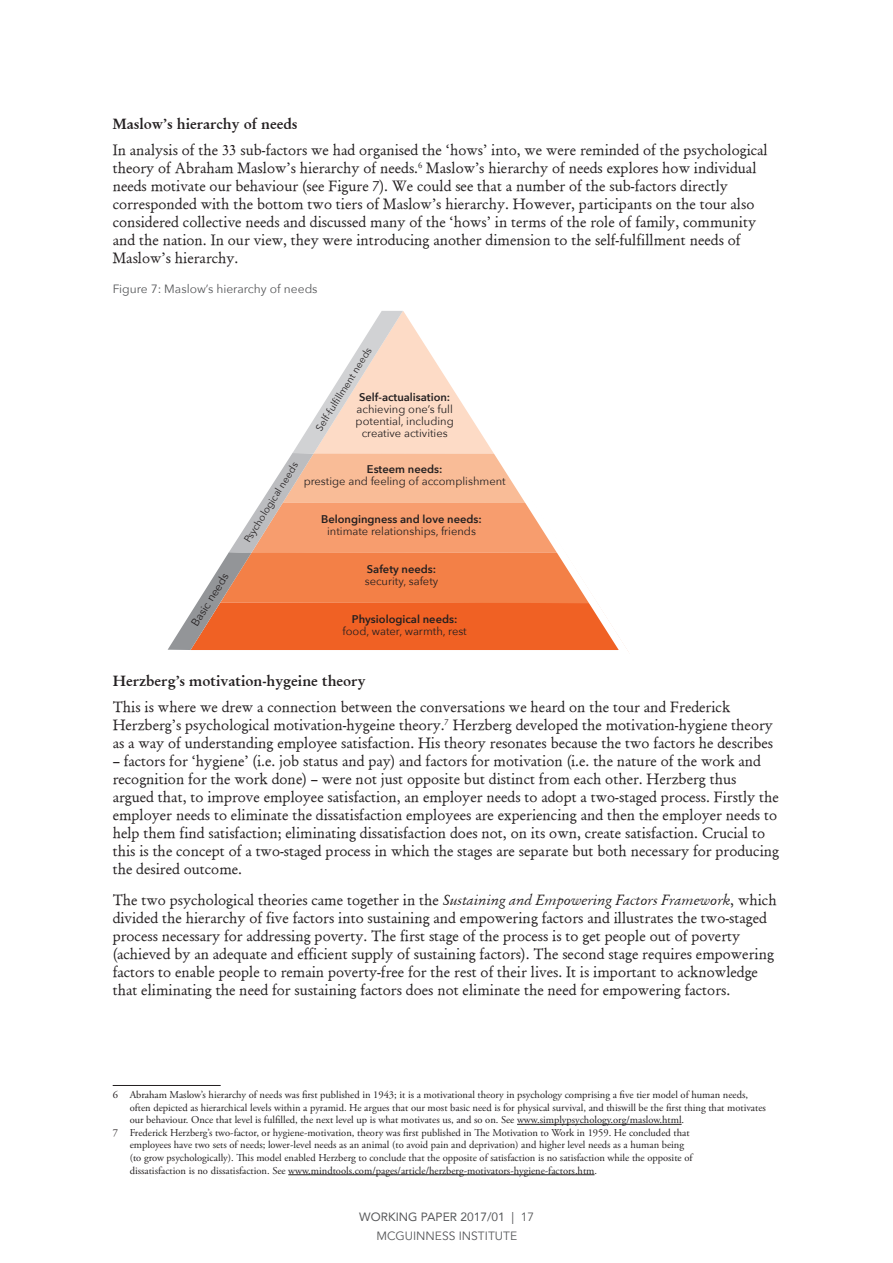
<style>
.page{position:relative;width:893px;height:1263px;background:#fff}
.page>*{position:absolute;margin:0;border:0;box-sizing:border-box;transform-origin:0 0}
.body{font:15px/18px "Garamond Macronby Paul Kennett";color:#231f20}
.body-2{font:15px "Garamond Macron Bold By Paul Kennett";color:#231f20}
.t1{font:12px/18.6px "Avenir";color:#57585a;text-align:center}
.t2{font:12px "Avenir Next";color:#57585a}
.t3{font:11.1px/12.3px "Avenir Next";color:#231f20;text-align:center}
.Footnote{font:10.5px/12.6px "Adobe Garamond Pro";color:#231f20}
.t4{font:10.05px "Avenir Next";color:#231f20}
.s1{font-weight:600}
.s2{font-family:"Garamond Macron Italics By Paul Kennett"}
.s3{font-style:inherit}
</style>
<div class="page">
<svg style="left:168px;top:311px;width:461px;height:341px"></svg>
<hr style="left:113px;top:1085px;width:108px;height:1px;background:#231f20">
<hr style="left:517px;top:1124px;width:165px;height:1px;background:#231f20">
<hr style="left:288px;top:1174px;width:306px;height:1px;background:#231f20">
<p class="body-2" style="left:113px;top:114px;width:186px">Maslow’s hierarchy of needs</p>
<p class="body" style="left:113px;top:141px;width:657px">In analysis of the 33 sub-factors we had organised the ‘hows’ into, we were reminded of the psychological theory of Abraham Maslow’s hierarchy of needs.<sup>6</sup> Maslow’s hierarchy of needs explores how individual needs motivate our behaviour (see Figure 7). We could see that a number of the sub-factors directly corresponded with the bottom two tiers of Maslow’s hierarchy. However, participants on the tour also considered collective needs and discussed many of the ‘hows’ in terms of the role of family, community and the nation. In our view, they were introducing another dimension to the self-fulfillment needs of Maslow’s hierarchy.</p>
<p class="t2" style="left:113px;top:279px;width:206px">Figure 7: Maslow’s hierarchy of needs</p>
<p class="t3" style="left:188px;top:621px;width:62px;rotate:-58deg">Basic needs</p>
<p class="t4" style="left:311px;top:425px;width:98px;rotate:-58deg">Self-fulfi llment needs</p>
<p class="t3" style="left:356px;top:390px;width:100px"><span class="s1">Self-actualisation: </span>achieving one’s full potential, including creative activities</p>
<p class="t3" style="left:304px;top:463px;width:203px"><span class="s1">Esteem needs:<br></span>prestige and feeling of accomplishment</p>
<p class="t3" style="left:321px;top:512px;width:162px"><span class="s1">Belongingness and love needs: </span>intimate relationships, friends</p>
<p class="t3" style="left:365px;top:562px;width:75px;text-align:left"><span class="s1">Safety needs: </span>security, safety</p>
<p class="t3" style="left:343px;top:612px;width:126px"><span class="s1">Physiological needs: </span>food, water, warmth, rest</p>
<p class="t4" style="left:239px;top:537px;width:94px;rotate:-58deg">Psychological needs</p>
<p class="body-2" style="left:113px;top:671px;width:254px">Herzberg’s motivation-hygeine theory</p>
<p class="body" style="left:113px;top:697px;width:662px">This is where we drew a connection between the conversations we heard on the tour and Frederick<br>Herzberg’s psychological motivation-hygeine theory.<sup>7</sup> Herzberg developed the motivation-hygiene theory as a way of understanding employee satisfaction. His theory resonates because the two factors he describes</p>
<p class="body" style="left:113px;top:751px;width:668px">– factors for ‘hygiene’ (i.e. job status and pay) and factors for motivation (i.e. the nature of the work and recognition for the work done) – were not just opposite but distinct from each other. Herzberg thus argued that, to improve employee satisfaction, an employer needs to adopt a two-staged process. Firstly the employer needs to eliminate the dissatisfaction employees are experiencing and then the employer needs to help them find satisfaction; eliminating dissatisfaction does not, on its own, create satisfaction. Crucial to this is the concept of a two-staged process in which the stages are separate but both necessary for producing the desired outcome.</p>
<p class="body" style="left:113px;top:890px;width:665px">The two psychological theories came together in the <span class="s2">Sustaining and Empowering Factors Framework</span>, which divided the hierarchy of five factors into sustaining and empowering factors and illustrates the two-staged process necessary for addressing poverty. The first stage of the process is to get people out of poverty (achieved by an adequate and efficient supply of sustaining factors). The second stage requires empowering factors to enable people to remain poverty-free for the rest of their lives. It is important to acknowledge that eliminating the need for sustaining factors does not eliminate the need for empowering factors.</p>
<p class="Footnote" style="left:130px;top:1089px;width:638px;text-indent:-17px">6 Abraham Maslow’s hierarchy of needs was first published in 1943; it is a motivational theory in psychology comprising a five tier model of human needs, often depicted as hierarchical levels within a pyramid. He argues that our most basic need is for physical survival, and thiswill be the first thing that motivates our behaviour. Once that level is fulfilled, the next level up is what motivates us, and so on. See www.simplypsychology.org/maslow.html.</p>
<p class="Footnote" style="left:113px;top:1126px;width:578px">7 Frederick Herzberg’s two-factor, or hygiene-motivation, theory was first published in The Motivation to Work in 1959. He concluded that</p>
<p class="Footnote" style="left:130px;top:1139px;width:556px">employees have two sets of needs; lower-level needs as an animal (to avoid pain and deprivation) and higher level needs as a human being</p>
<p class="Footnote" style="left:130px;top:1152px;width:564px">(to grow psychologically). This model enabled Herzberg to conclude that the opposite of satisfaction is no satisfaction while the opposite of</p>
<p class="Footnote" style="left:130px;top:1164px;width:469px">dissatisfaction is no dissatisfaction. See www.mindtools.com/pages/article/herzberg-motivators-hygiene-factors.htm.</p>
<p class="t1" style="left:359px;top:1208px;width:176px"><span class="s3">WORKING PAPER 2017/01 |</span> 17<br>MCGUINNESS INSTITUTE</p>
</div>
